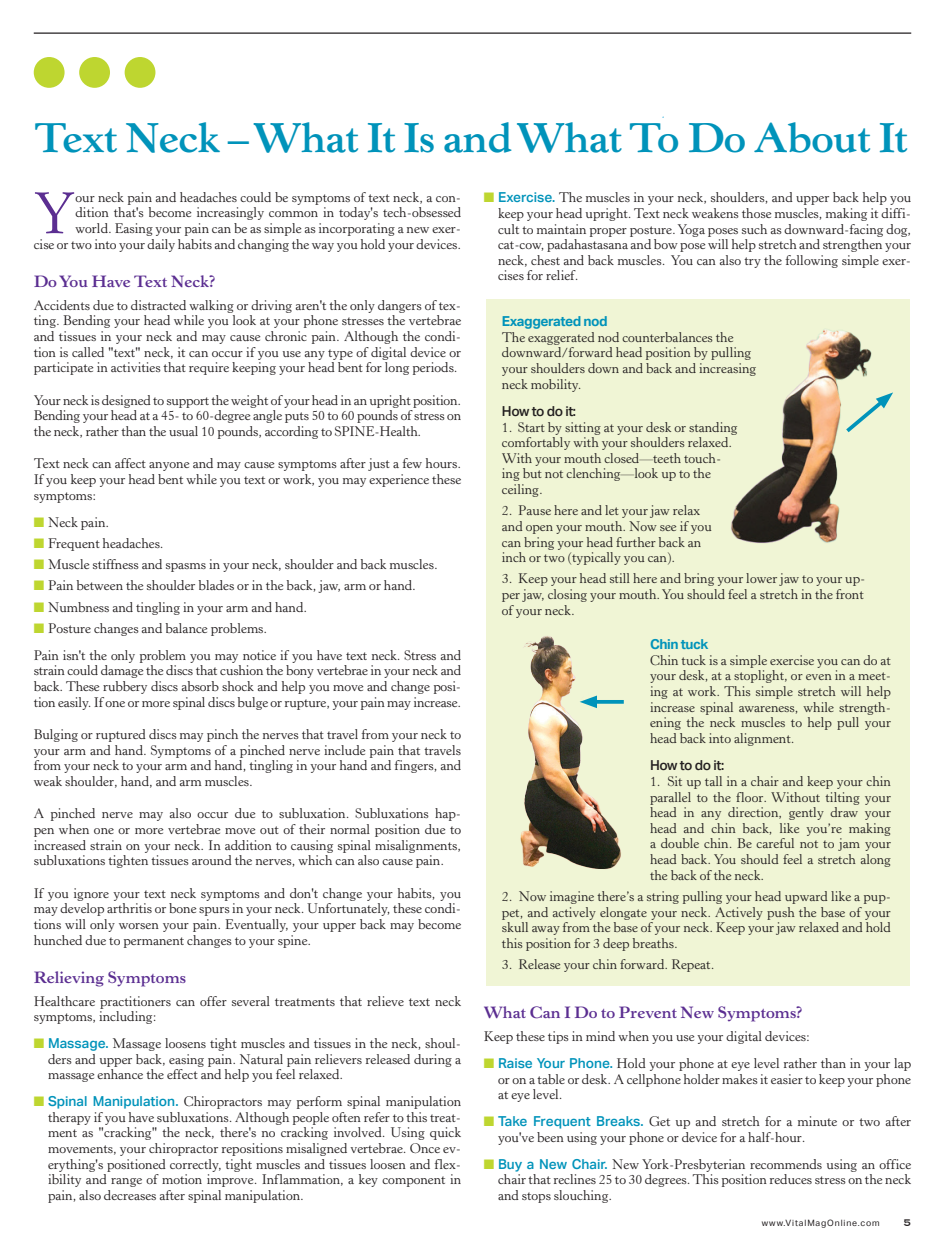
<style>
.page{position:relative;width:945px;height:1260px;background:#fff}
.page>*{position:absolute;margin:0;border:0;box-sizing:border-box;transform-origin:0 0}
._1-body{font:58.12px "Horley Old Style MT Std";color:#5b2e91}
._1-headline{font:700 41.25px "Horley Old Style MT Std";letter-spacing:-.015em;color:#0093ba}
._1-serif_subhead{font:700 16.25px "Horley Old Style MT Std";color:#5b2e91}
._1-body-2{font:13.75px/15.6px "Horley Old Style MT Std";color:#231f20;text-align:justify}
._111-little_subheader{font:700 13.75px "Aktiv Grotesk";letter-spacing:-.03em;color:#0093ba}
._111-little_subheader-2{font:500 13.75px "Aktiv Grotesk";letter-spacing:-.03em;color:#231f20}
.t1{font:12.5px "Copperplate";color:#231f20}
.t2{font:8.75px "Aktiv Grotesk";letter-spacing:.1em;color:#231f20}
.s1{color:#bed630}
.s2{font-family:"Aktiv Grotesk";font-weight:500;color:#0093ba}
</style>
<div class="page">
<hr style="left:34px;top:32px;width:877px;height:2px;background:#231f20">
<div style="left:486px;top:299px;width:423px;height:687px;background:#f0f5d5"></div>
<div style="left:34px;top:57px;width:31px;height:31px;background:#bed630;border-radius:50%"></div>
<div style="left:79px;top:57px;width:31px;height:31px;background:#bed630;border-radius:50%"></div>
<div style="left:125px;top:57px;width:30px;height:31px;background:#bed630;border-radius:50%"></div>
<img style="left:520px;top:636px;width:101px;height:234px">
<svg style="left:597px;top:700px;width:27px;height:4px"></svg>
<svg style="left:580px;top:696px;width:17px;height:12px"></svg>
<img style="left:731px;top:316px;width:179px;height:250px">
<svg style="left:842px;top:392px;width:51px;height:44px"></svg>
<p class="_1-headline" style="left:34px;top:112px;width:876px">Text Neck – What It Is and What To Do About It</p>
<p class="_1-body-2" style="left:498px;top:190px;width:415px;text-indent:-14px"><span class="s1">■</span> <span class="s2">Exercise.</span> The muscles in your neck, shoulders, and upper back help you keep your head upright. Text neck weakens those muscles, making it diffi&shy;cult to maintain proper posture. Yoga poses such as downward-facing dog, cat-cow, padahastasana and bow pose will help stretch and strengthen your neck, chest and back muscles. You can also try the following simple exer&shy;cises for relief.</p>
<p class="_1-body-2" style="left:34px;top:190px;width:429px;text-align:right">our neck pain and headaches could be symptoms of text neck, a con-<br>dition that's become increasingly common in today's tech-obsessed<br>world. Easing your pain can be as simple as incorporating a new exer-<br>cise or two into your daily habits and changing the way you hold your devices.</p>
<p class="_1-serif_subhead" style="left:34px;top:271px;width:183px">Do You Have Text Neck?</p>
<p class="_1-body-2" style="left:34px;top:298px;width:429px">Accidents due to distracted walking or driving aren't the only dangers of tex&shy;ting. Bending your head while you look at your phone stresses the vertebrae and tissues in your neck and may cause chronic pain. Although the condi&shy;tion is called "text" neck, it can occur if you use any type of digital device or participate in activities that require keeping your head bent for long periods.</p>
<p class="_1-body-2" style="left:34px;top:392px;width:429px">Your neck is designed to support the weight of your head in an upright position.<br>Bending your head at a 45- to 60-degree angle puts 50 to 60 pounds of stress on the neck, rather than the usual 10 pounds, according to SPINE-Health.</p>
<p class="_1-body-2" style="left:34px;top:456px;width:429px">Text neck can affect anyone and may cause symptoms after just a few hours.<br>If you keep your head bent while you text or work, you may experience these symptoms:</p>
<p class="_1-body-2" style="left:34px;top:514px;width:77px"><span class="s1">■</span> Neck pain.</p>
<p class="_1-body-2" style="left:34px;top:536px;width:131px"><span class="s1">■</span> Frequent headaches.</p>
<p class="_1-body-2" style="left:34px;top:557px;width:406px"><span class="s1">■</span> Muscle stiffness and spasms in your neck, shoulder and back muscles.</p>
<p class="_1-body-2" style="left:34px;top:578px;width:384px"><span class="s1">■</span> Pain between the shoulder blades or in the back, jaw, arm or hand.</p>
<p class="_1-body-2" style="left:34px;top:599px;width:275px"><span class="s1">■</span> Numbness and tingling in your arm and hand.</p>
<p class="_1-body-2" style="left:34px;top:621px;width:235px"><span class="s1">■</span> Posture changes and balance problems.</p>
<p class="_1-body-2" style="left:34px;top:648px;width:429px">Pain isn't the only problem you may notice if you have text neck. Stress and strain could damage the discs that cushion the bony vertebrae in your neck and back. These rubbery discs absorb shock and help you move and change posi&shy;tion easily. If one or more spinal discs bulge or rupture, your pain may increase.</p>
<p class="_1-body-2" style="left:34px;top:727px;width:429px">Bulging or ruptured discs may pinch the nerves that travel from your neck to your arm and hand. Symptoms of a pinched nerve include pain that travels from your neck to your arm and hand, tingling in your hand and fingers, and weak shoulder, hand, and arm muscles.</p>
<p class="_1-body-2" style="left:34px;top:806px;width:429px">A pinched nerve may also occur due to subluxation. Subluxations hap&shy;pen when one or more vertebrae move out of their normal position due to increased strain on your neck. In addition to causing spinal misalignments, subluxations tighten tissues around the nerves, which can also cause pain.</p>
<p class="_1-body-2" style="left:34px;top:886px;width:429px">If you ignore your text neck symptoms and don't change your habits, you may develop arthritis or bone spurs in your neck. Unfortunately, these condi&shy;tions will only worsen your pain. Eventually, your upper back may become hunched due to permanent changes to your spine.</p>
<p class="_1-serif_subhead" style="left:34px;top:967px;width:154px">Relieving Symptoms</p>
<p class="_1-body-2" style="left:34px;top:993px;width:429px">Healthcare practitioners can offer several treatments that relieve text neck symptoms, including:</p>
<p class="_1-body-2" style="left:48px;top:1036px;width:415px;text-indent:-14px"><span class="s1">■</span> <span class="s2">Massage.</span> Massage loosens tight muscles and tissues in the neck, shoul&shy;ders and upper back, easing pain. Natural pain relievers released during a massage enhance the effect and help you feel relaxed.</p>
<p class="_1-body-2" style="left:48px;top:1094px;width:415px;text-indent:-14px"><span class="s1">■</span> <span class="s2">Spinal Manipulation.</span> Chiropractors may perform spinal manipulation therapy if you have subluxations. Although people often refer to this treat&shy;ment as "cracking" the neck, there's no cracking involved. Using quick movements, your chiropractor repositions misaligned vertebrae. Once ev&shy;erything's positioned correctly, tight muscles and tissues loosen and flex&shy;ibility and range of motion improve. Inflammation, a key component in pain, also decreases after spinal manipulation.</p>
<p class="_1-body" style="left:34px;top:179px;width:43px">Y</p>
<p class="_111-little_subheader" style="left:502px;top:313px;width:107px">Exaggerated nod</p>
<p class="_1-body-2" style="left:502px;top:329px;width:256px;text-align:left">The exaggerated nod counterbalances the downward/forward head position by pulling your shoulders down and back and increasing neck mobility.</p>
<p class="_111-little_subheader-2" style="left:502px;top:403px;width:76px">How to do it:</p>
<p class="_1-body-2" style="left:502px;top:419px;width:237px;text-align:left">1. Start by sitting at your desk or standing comfortably with your shoulders relaxed.<br>With your mouth closed—teeth touch&shy;ing but not clenching—look up to the ceiling.</p>
<p class="_1-body-2" style="left:502px;top:503px;width:211px;text-align:left">2. Pause here and let your jaw relax and open your mouth. Now see if you can bring your head further back an inch or two (typically you can).</p>
<p class="_1-body-2" style="left:502px;top:571px;width:365px">3. Keep your head still here and bring your lower jaw to your up&shy;per jaw, closing your mouth. You should feel a stretch in the front of your neck.</p>
<p class="_111-little_subheader" style="left:650px;top:636px;width:60px">Chin tuck</p>
<p class="_1-body-2" style="left:650px;top:653px;width:243px">Chin tuck is a simple exercise you can do at your desk, at a stoplight, or even in a meet&shy;ing at work. This simple stretch will help increase spinal awareness, while strength&shy;ening the neck muscles to help pull your head back into alignment.</p>
<p class="_111-little_subheader-2" style="left:650px;top:758px;width:76px">How to do it:</p>
<p class="_1-body-2" style="left:650px;top:774px;width:243px">1. Sit up tall in a chair and keep your chin parallel to the floor. Without tilting your head in any direction, gently draw your head and chin back, like you’re making a double chin. Be careful not to jam your head back. You should feel a stretch along the back of the neck.</p>
<p class="_1-body-2" style="left:502px;top:889px;width:391px">2. Now imagine there’s a string pulling your head upward like a pup&shy;pet, and actively elongate your neck. Actively push the base of your skull away from the base of your neck. Keep your jaw relaxed and hold this position for 3 deep breaths.</p>
<p class="_1-body-2" style="left:502px;top:957px;width:214px">3. Release your chin forward. Repeat.</p>
<p class="_1-serif_subhead" style="left:484px;top:1002px;width:320px">What Can I Do to Prevent New Symptoms?</p>
<p class="_1-body-2" style="left:484px;top:1029px;width:328px">Keep these tips in mind when you use your digital devices:</p>
<p class="_1-body-2" style="left:498px;top:1056px;width:415px;text-indent:-14px"><span class="s1">■</span> <span class="s2">Raise Your Phone.</span> Hold your phone at eye level rather than in your lap or on a table or desk. A cellphone holder makes it easier to keep your phone at eye level.</p>
<p class="_1-body-2" style="left:498px;top:1114px;width:415px;text-indent:-14px"><span class="s1">■</span> <span class="s2">Take Frequent Breaks.</span> Get up and stretch for a minute or two after you've been using your phone or device for a half-hour.</p>
<p class="_1-body-2" style="left:498px;top:1157px;width:415px;text-indent:-14px"><span class="s1">■</span> <span class="s2">Buy a New Chair.</span> New York-Presbyterian recommends using an office chair that reclines 25 to 30 degrees. This position reduces stress on the neck and stops slouching.</p>
<p class="t2" style="left:762px;top:1218px;width:120px">www.VitalMagOnline.com</p>
<p class="t1" style="left:904px;top:1214px;width:9px">5</p>
</div>
